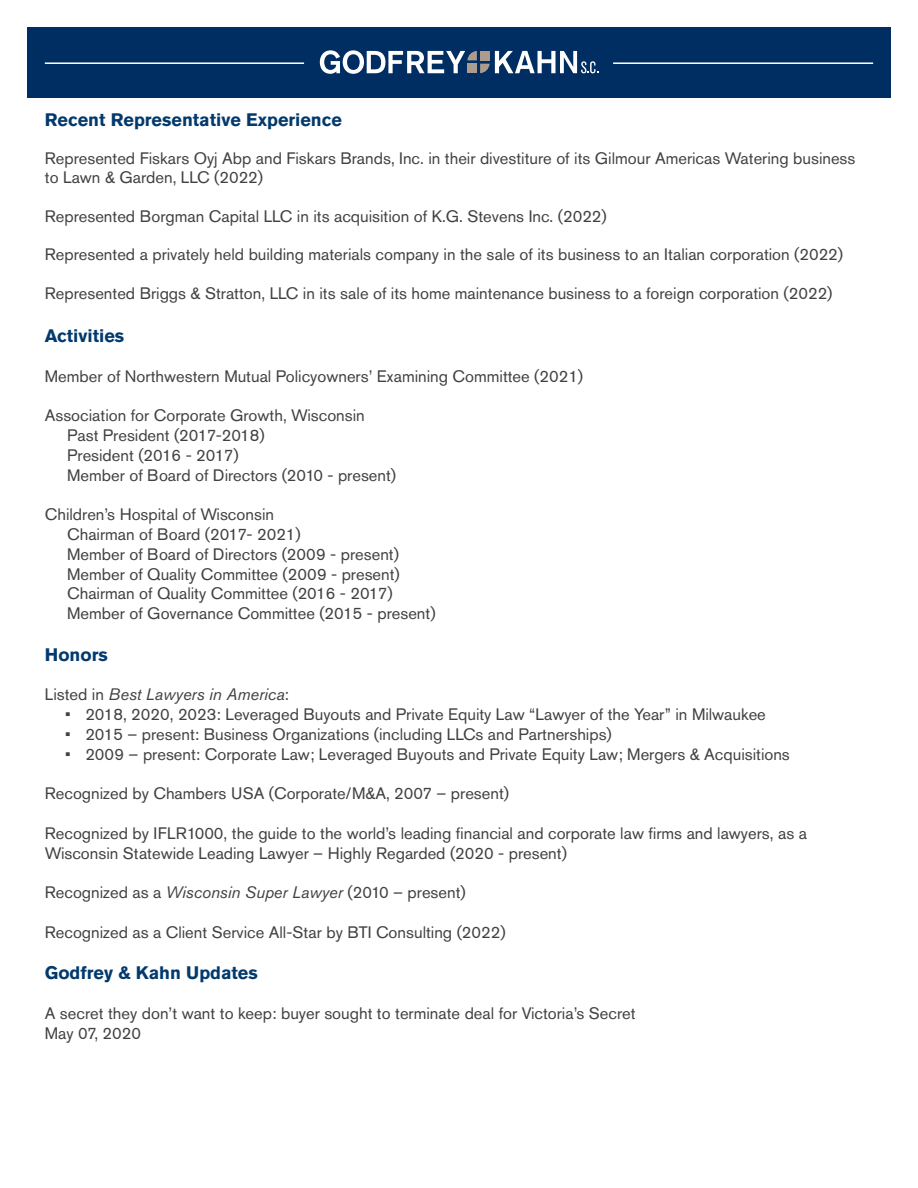
<style>
.page{position:relative;width:918px;height:1188px;background:#fff}
.page>*{position:absolute;margin:0;border:0;box-sizing:border-box;transform-origin:0 0}
.t1{font:700 18px "Akzidenz Grotesk Std";color:#033a6d}
.t2{font:16.5px/19.8px "Akzidenz Grotesk Std";color:#414042}
.t3{font:italic 16.5px "Akzidenz Grotesk Std";color:#414042}
.s1{font-style:normal}
.s2{font-style:italic}
</style>
<div class="page">
<div style="left:27px;top:27px;width:864px;height:70px;background:#002d62"></div>
<svg style="left:320px;top:50px;width:278px;height:24px"></svg>
<hr style="left:45px;top:62px;width:259px;height:2px;background:#fff">
<hr style="left:613px;top:62px;width:260px;height:2px;background:#fff">
<p class="t1" style="left:45px;top:109px;width:299px">Recent Representative Experience</p>
<p class="t2" style="left:45px;top:149px;width:812px;line-height:19.2px">Represented Fiskars Oyj Abp and Fiskars Brands, Inc. in their divestiture of its Gilmour Americas Watering business to Lawn &amp; Garden, LLC (2022)</p>
<p class="t2" style="left:45px;top:206px;width:563px">Represented Borgman Capital LLC in its acquisition of K.G. Stevens Inc. (2022)</p>
<p class="t2" style="left:45px;top:244px;width:800px">Represented a privately held building materials company in the sale of its business to an Italian corporation (2022)</p>
<p class="t2" style="left:45px;top:283px;width:789px">Represented Briggs &amp; Stratton, LLC in its sale of its home maintenance business to a foreign corporation (2022)</p>
<p class="t1" style="left:45px;top:325px;width:81px">Activities</p>
<p class="t2" style="left:45px;top:366px;width:540px">Member of Northwestern Mutual Policyowners’ Examining Committee (2021)</p>
<p class="t2" style="left:67px;top:405px;width:331px;text-indent:-22px">Association for Corporate Growth, Wisconsin Past President (2017-2018)<br>President (2016 - 2017)<br>Member of Board of Directors (2010 - present)</p>
<p class="t2" style="left:67px;top:504px;width:370px;text-indent:-22px">Children’s Hospital of Wisconsin<br>Chairman of Board (2017- 2021)<br>Member of Board of Directors (2009 - present)<br>Member of Quality Committee (2009 - present)<br>Chairman of Quality Committee (2016 - 2017)<br>Member of Governance Committee (2015 - present)</p>
<p class="t1" style="left:45px;top:644px;width:65px">Honors</p>
<p class="t3" style="left:45px;top:685px;width:246px"><span class="s1">Listed in</span> Best Lawyers in America<span class="s1">:</span></p>
<p class="t2" style="left:65px;top:704px;width:702px">• 2018, 2020, 2023: Leveraged Buyouts and Private Equity Law “Lawyer of the Year” in Milwaukee</p>
<p class="t2" style="left:65px;top:724px;width:548px">• 2015 – present: Business Organizations (including LLCs and Partnerships)</p>
<p class="t2" style="left:65px;top:744px;width:726px">• 2009 – present: Corporate Law; Leveraged Buyouts and Private Equity Law; Mergers &amp; Acquisitions</p>
<p class="t2" style="left:45px;top:783px;width:466px">Recognized by Chambers USA (Corporate/M&amp;A, 2007 – present)</p>
<p class="t2" style="left:45px;top:823px;width:764px">Recognized by IFLR1000, the guide to the world’s leading financial and corporate law firms and lawyers, as a<br>Wisconsin Statewide Leading Lawyer – Highly Regarded (2020 - present)</p>
<p class="t2" style="left:45px;top:882px;width:422px">Recognized as a <span class="s2">Wisconsin Super Lawyer</span> (2010 – present)</p>
<p class="t2" style="left:45px;top:922px;width:462px">Recognized as a Client Service All-Star by BTI Consulting (2022)</p>
<p class="t1" style="left:45px;top:963px;width:214px">Godfrey &amp; Kahn Updates</p>
<p class="t2" style="left:45px;top:1003px;width:592px">A secret they don’t want to keep: buyer sought to terminate deal for Victoria’s Secret<br>May 07, 2020</p>
</div>
